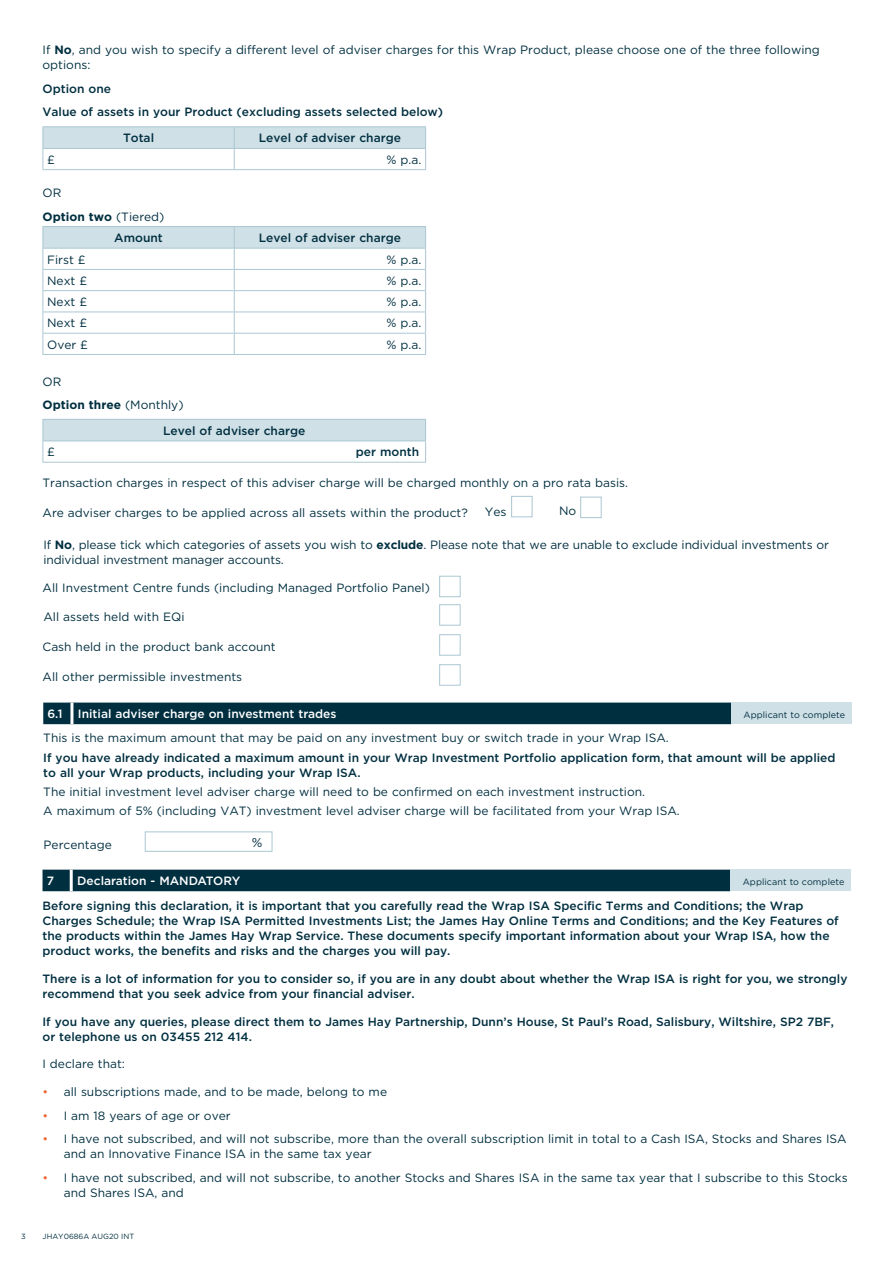
<style>
.page{position:relative;width:893px;height:1263px;background:#fff}
.page>*{position:absolute;margin:0;border:0;box-sizing:border-box;transform-origin:0 0}
.t1{font:12.75px "Gotham";color:#002f40}
.t2{font:12px/15px "Gotham";color:#002f40}
.t3{font:500 12px/15px "Gotham";color:#002f40}
.t4{font:500 12px "Gotham";color:#fff}
.t5{font:9px "Gotham";letter-spacing:.01em;color:#002f40}
.t6{font:7.5px "Gotham";color:#002f40}
.s1{font-weight:700}
.s2{color:#f2642f}
</style>
<div class="page">
<div style="left:511px;top:496px;width:21px;height:21px;background:#fff;border:1px solid #aac7d2"></div>
<div style="left:580px;top:497px;width:22px;height:21px;background:#fff;border:1px solid #aac7d2"></div>
<div style="left:439px;top:576px;width:22px;height:21px;background:#fff;border:1px solid #aac7d2"></div>
<div style="left:439px;top:604px;width:22px;height:22px;background:#fff;border:1px solid #aac7d2"></div>
<div style="left:439px;top:634px;width:22px;height:22px;background:#fff;border:1px solid #aac7d2"></div>
<div style="left:439px;top:664px;width:22px;height:22px;background:#fff;border:1px solid #aac7d2"></div>
<hr style="left:43px;top:126px;width:191px;height:1px;background:#aac7d2">
<hr style="left:234px;top:126px;width:192px;height:1px;background:#aac7d2">
<svg style="left:43px;top:127px;width:383px;height:42px"></svg>
<hr style="left:43px;top:169px;width:191px;height:1px;background:#aac7d2">
<hr style="left:234px;top:169px;width:192px;height:1px;background:#aac7d2">
<hr style="left:43px;top:226px;width:191px;height:1px;background:#aac7d2">
<hr style="left:234px;top:226px;width:192px;height:1px;background:#aac7d2">
<svg style="left:43px;top:227px;width:383px;height:127px"></svg>
<hr style="left:43px;top:354px;width:191px;height:1px;background:#aac7d2">
<hr style="left:234px;top:354px;width:192px;height:1px;background:#aac7d2">
<div style="left:43px;top:702px;width:688px;height:22px;background:#002f40"></div>
<div style="left:731px;top:702px;width:120px;height:22px;background:#d0e0e7"></div>
<hr style="left:70px;top:702px;width:3px;height:22px;background:#fff">
<div style="left:145px;top:831px;width:127px;height:21px;border:1px solid #aac7d2"></div>
<div style="left:43px;top:870px;width:687px;height:21px;background:#002f40"></div>
<div style="left:730px;top:870px;width:120px;height:21px;background:#d0e0e7"></div>
<hr style="left:70px;top:870px;width:3px;height:21px;background:#fff">
<div style="left:43px;top:419px;width:383px;height:22px;background:#d0e0e7"></div>
<hr style="left:43px;top:419px;width:383px;height:1px;background:#aac7d2">
<hr style="left:43px;top:441px;width:383px;height:1px;background:#aac7d2">
<svg style="left:43px;top:420px;width:1px;height:42px"></svg>
<svg style="left:425px;top:420px;width:1px;height:42px"></svg>
<hr style="left:43px;top:462px;width:383px;height:1px;background:#aac7d2">
<p class="t2" style="left:43px;top:42px;width:779px">If <span class="s1">No</span>, and you wish to specify a different level of adviser charges for this Wrap Product, please choose one of the three following options:</p>
<p class="t3" style="left:43px;top:76px;width:402px;line-height:23.5px">Option one<br>Value of assets in your Product (excluding assets selected below)</p>
<p class="t3" style="left:123px;top:130px;width:33px">Total</p>
<p class="t3" style="left:259px;top:130px;width:144px">Level of adviser charge</p>
<p class="t2" style="left:47px;top:152px;width:9px">£</p>
<p class="t2" style="left:387px;top:152px;width:36px">% p.a.</p>
<p class="t2" style="left:43px;top:181px;width:123px;line-height:23.5px">OR<br><span class="s1">Option two</span> (Tiered)</p>
<p class="t3" style="left:114px;top:230px;width:50px">Amount</p>
<p class="t3" style="left:259px;top:230px;width:144px">Level of adviser charge</p>
<p class="t2" style="left:47px;top:252px;width:40px">First £</p>
<p class="t2" style="left:387px;top:252px;width:36px">% p.a.</p>
<p class="t2" style="left:47px;top:273px;width:42px">Next £</p>
<p class="t2" style="left:387px;top:273px;width:36px">% p.a.</p>
<p class="t2" style="left:47px;top:294px;width:42px">Next £</p>
<p class="t2" style="left:387px;top:294px;width:36px">% p.a.</p>
<p class="t2" style="left:47px;top:315px;width:42px">Next £</p>
<p class="t2" style="left:387px;top:315px;width:36px">% p.a.</p>
<p class="t2" style="left:47px;top:337px;width:42px">Over £</p>
<p class="t2" style="left:387px;top:337px;width:36px">% p.a.</p>
<p class="t2" style="left:43px;top:369px;width:142px;line-height:23.5px">OR<br><span class="s1">Option three</span> (Monthly)</p>
<p class="t3" style="left:163px;top:423px;width:144px">Level of adviser charge</p>
<p class="t2" style="left:47px;top:444px;width:9px">£</p>
<p class="t3" style="left:356px;top:444px;width:65px">per month</p>
<p class="t2" style="left:43px;top:475px;width:587px">Transaction charges in respect of this adviser charge will be charged monthly on a pro rata basis.</p>
<p class="t2" style="left:43px;top:505px;width:427px">Are adviser charges to be applied across all assets within the product?</p>
<p class="t2" style="left:485px;top:504px;width:23px">Yes</p>
<p class="t2" style="left:559px;top:503px;width:19px">No</p>
<p class="t2" style="left:43px;top:537px;width:787px">If <span class="s1">No</span>, please tick which categories of assets you wish to <span class="s1">exclude</span>. Please note that we are unable to exclude individual investments or individual investment manager accounts.</p>
<p class="t2" style="left:43px;top:580px;width:389px">All Investment Centre funds (including Managed Portfolio Panel)</p>
<p class="t2" style="left:43px;top:609px;width:143px">All assets held with EQi</p>
<p class="t2" style="left:43px;top:639px;width:235px">Cash held in the product bank account</p>
<p class="t2" style="left:43px;top:669px;width:201px">All other permissible investments</p>
<p class="t4" style="left:48px;top:706px;width:17px">6.1</p>
<p class="t4" style="left:78px;top:706px;width:260px">Initial adviser charge on investment trades</p>
<p class="t5" style="left:743px;top:709px;width:103px">Applicant to complete</p>
<p class="t2" style="left:43px;top:730px;width:627px">This is the maximum amount that may be paid on any investment buy or switch trade in your Wrap ISA.</p>
<p class="t3" style="left:43px;top:750px;width:794px">If you have already indicated a maximum amount in your Wrap Investment Portfolio application form, that amount will be applied to all your Wrap products, including your Wrap ISA.</p>
<p class="t2" style="left:43px;top:782px;width:638px;line-height:19.2px">The initial investment level adviser charge will need to be confirmed on each investment instruction.<br>A maximum of 5% (including VAT) investment level adviser charge will be facilitated from your Wrap ISA.</p>
<p class="t2" style="left:44px;top:837px;width:70px">Percentage</p>
<p class="t1" style="left:252px;top:835px;width:12px">%</p>
<p class="t4" style="left:47px;top:873px;width:9px">7</p>
<p class="t4" style="left:77px;top:873px;width:165px">Declaration - MANDATORY</p>
<p class="t5" style="left:743px;top:876px;width:103px">Applicant to complete</p>
<p class="t3" style="left:43px;top:898px;width:798px">Before signing this declaration, it is important that you carefully read the Wrap ISA Specific Terms and Conditions; the Wrap Charges Schedule; the Wrap ISA Permitted Investments List; the James Hay Online Terms and Conditions; and the Key Features of the products within the James Hay Wrap Service. These documents specify important information about your Wrap ISA, how the product works, the benefits and risks and the charges you will pay.</p>
<p class="t3" style="left:43px;top:971px;width:806px">There is a lot of information for you to consider so, if you are in any doubt about whether the Wrap ISA is right for you, we strongly recommend that you seek advice from your financial adviser.</p>
<p class="t3" style="left:43px;top:1014px;width:793px">If you have any queries, please direct them to James Hay Partnership, Dunn’s House, St Paul’s Road, Salisbury, Wiltshire, SP2 7BF, or telephone us on 03455 212 414.</p>
<p class="t2" style="left:43px;top:1056px;width:84px">I declare that:</p>
<p class="t2" style="left:43px;top:1084px;width:346px"><span class="s2">•</span> all subscriptions made, and to be made, belong to me</p>
<p class="t2" style="left:43px;top:1107px;width:190px"><span class="s2">•</span> I am 18 years of age or over</p>
<p class="t2" style="left:64px;top:1131px;width:784px;text-indent:-21px"><span class="s2">•</span> I have not subscribed, and will not subscribe, more than the overall subscription limit in total to a Cash ISA, Stocks and Shares ISA and an Innovative Finance ISA in the same tax year</p>
<p class="t2" style="left:64px;top:1169px;width:785px;text-indent:-21px"><span class="s2">•</span> I have not subscribed, and will not subscribe, to another Stocks and Shares ISA in the same tax year that I subscribe to this Stocks and Shares ISA, and</p>
<p class="t6" style="left:21px;top:1232px;width:6px">3</p>
<p class="t6" style="left:43px;top:1232px;width:93px">JHAY0686A AUG20 INT</p>
</div>
